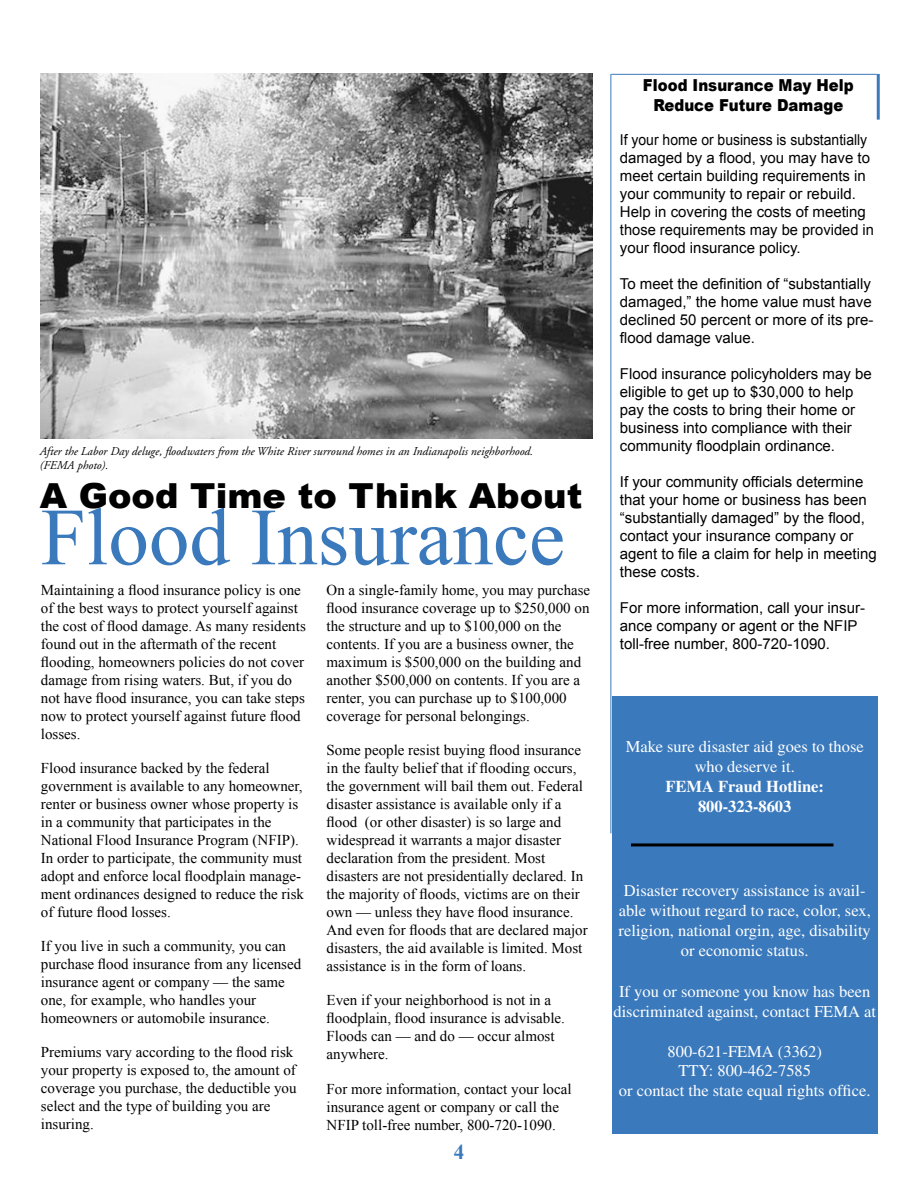
<style>
.page{position:relative;width:918px;height:1188px;background:#fff}
.page>*{position:absolute;margin:0;border:0;box-sizing:border-box;transform-origin:0 0}
.t1{font:81px "Times New Roman";color:#3a79bc}
.HeadAB23Left{font:900 34.5px "Arial";color:#000}
.t2{font:700 21px "Times New Roman";color:#3a79bc}
.t3{font:16.5px/19.8px "Times";color:#fff;text-align:center}
.t4{font:900 16.5px "Arial";color:#000;scale:.9 1}
.t5{font:700 16.5px "Times";color:#fff}
.ParaT10Left{font:15px/18px "Times New Roman";color:#000}
.ParaA10Left{font:15px/18px "Arial";color:#000}
.ParaA10Left-2{font:15px/18px "Arial";color:#000;scale:.93 1}
.t6{font:italic 12px/14.4px "Adobe Garamond";color:#000}
</style>
<div class="page">
<img style="left:41px;top:74px;width:551px;height:365px">
<div style="left:612px;top:697px;width:266px;height:437px;background:#3a79bc"></div>
<hr style="left:611px;top:74px;width:266px;height:1px;background:#3a79bc">
<hr style="left:610px;top:74px;width:1px;height:759px;background:#3a79bc">
<hr style="left:877px;top:74px;width:3px;height:46px;background:#3a79bc">
<hr style="left:631px;top:843px;width:202px;height:3px;background:#000">
<p class="t6" style="left:40px;top:444px;width:495px">After the Labor Day deluge, floodwaters from the White River surround homes in an Indianapolis neighborhood. (FEMA photo).</p>
<p class="HeadAB23Left" style="left:40px;top:470px;width:544px">A Good Time to Think About</p>
<p class="t1" style="left:41px;top:483px;width:526px">Flood Insurance</p>
<p class="ParaT10Left" style="left:41px;top:581px;width:266px">Maintaining a flood insurance policy is one of the best ways to protect yourself against the cost of flood damage. As many residents found out in the aftermath of the recent flooding, homeowners policies do not cover damage from rising waters. But, if you do not have flood insurance, you can take steps now to protect yourself against future flood losses.</p>
<p class="ParaT10Left" style="left:41px;top:759px;width:265px">Flood insurance backed by the federal government is available to any homeowner, renter or business owner whose property is in a community that participates in the National Flood Insurance Program (NFIP).<br>In order to participate, the community must adopt and enforce local floodplain manage&shy;ment ordinances designed to reduce the risk of future flood losses.</p>
<p class="ParaT10Left" style="left:41px;top:937px;width:262px">If you live in such a community, you can purchase flood insurance from any licensed insurance agent or company — the same one, for example, who handles your homeowners or automobile insurance.</p>
<p class="ParaT10Left" style="left:41px;top:1043px;width:257px">Premiums vary according to the flood risk your property is exposed to, the amount of coverage you purchase, the deductible you select and the type of building you are insuring.</p>
<p class="ParaT10Left" style="left:327px;top:581px;width:265px">On a single-family home, you may purchase flood insurance coverage up to $250,000 on the structure and up to $100,000 on the contents. If you are a business owner, the maximum is $500,000 on the building and another $500,000 on contents. If you are a renter, you can purchase up to $100,000 coverage for personal belongings.</p>
<p class="ParaT10Left" style="left:327px;top:741px;width:263px">Some people resist buying flood insurance in the faulty belief that if flooding occurs, the government will bail them out. Federal disaster assistance is available only if a flood (or other disaster) is so large and widespread it warrants a major disaster declaration from the president. Most disasters are not presidentially declared. In the majority of floods, victims are on their own — unless they have flood insurance.<br>And even for floods that are declared major disasters, the aid available is limited. Most assistance is in the form of loans.</p>
<p class="ParaT10Left" style="left:327px;top:991px;width:240px">Even if your neighborhood is not in a floodplain, flood insurance is advisable.<br>Floods can — and do — occur almost anywhere.</p>
<p class="ParaT10Left" style="left:327px;top:1079px;width:246px">For more information, contact your local insurance agent or company or call the</p>
<p class="ParaT10Left" style="left:327px;top:1115px;width:231px">NFIP toll-free number, 800-720-1090.</p>
<h3 class="t2" style="left:454px;top:1137px;width:12px">4</h3>
<p class="t4" style="left:643px;top:73px;width:236px">Flood Insurance May Help</p>
<p class="t4" style="left:653px;top:93px;width:213px">Reduce Future Damage</p>
<p class="ParaA10Left-2" style="left:620px;top:131px;width:275px">If your home or business is substantially damaged by a flood, you may have to meet certain building requirements in your community to repair or rebuild.<br>Help in covering the costs of meeting those requirements may be provided in your flood insurance policy.</p>
<p class="ParaA10Left" style="left:620px;top:275px;width:255px">To meet the definition of “substantially damaged,” the home value must have declined 50 percent or more of its pre&shy;flood damage value.</p>
<p class="ParaA10Left" style="left:620px;top:365px;width:253px">Flood insurance policyholders may be eligible to get up to $30,000 to help pay the costs to bring their home or business into compliance with their community floodplain ordinance.</p>
<p class="ParaA10Left" style="left:620px;top:473px;width:258px">If your community officials determine that your home or business has been “substantially damaged” by the flood, contact your insurance company or agent to file a claim for help in meeting these costs.</p>
<p class="ParaA10Left" style="left:620px;top:599px;width:247px">For more information, call your insur&shy;ance company or agent or the NFIP toll-free number, 800-720-1090.</p>
<p class="t3" style="left:626px;top:737px;width:240px">Make sure disaster aid goes to those who deserve it.</p>
<p class="t5" style="left:665px;top:777px;width:160px">FEMA Fraud Hotline:</p>
<p class="t5" style="left:698px;top:796px;width:95px">800-323-8603</p>
<p class="t3" style="left:619px;top:881px;width:254px">Disaster recovery assistance is avail&shy;able without regard to race, color, sex, religion, national orgin, age, disability or economic status.</p>
<p class="t3" style="left:613px;top:982px;width:264px">If you or someone you know has been discriminated against, contact FEMA at</p>
<p class="t3" style="left:668px;top:1041px;width:156px">800-621-FEMA (3362)</p>
<p class="t3" style="left:678px;top:1061px;width:134px">TTY: 800-462-7585</p>
<p class="t3" style="left:619px;top:1081px;width:253px">or contact the state equal rights office.</p>
</div>
